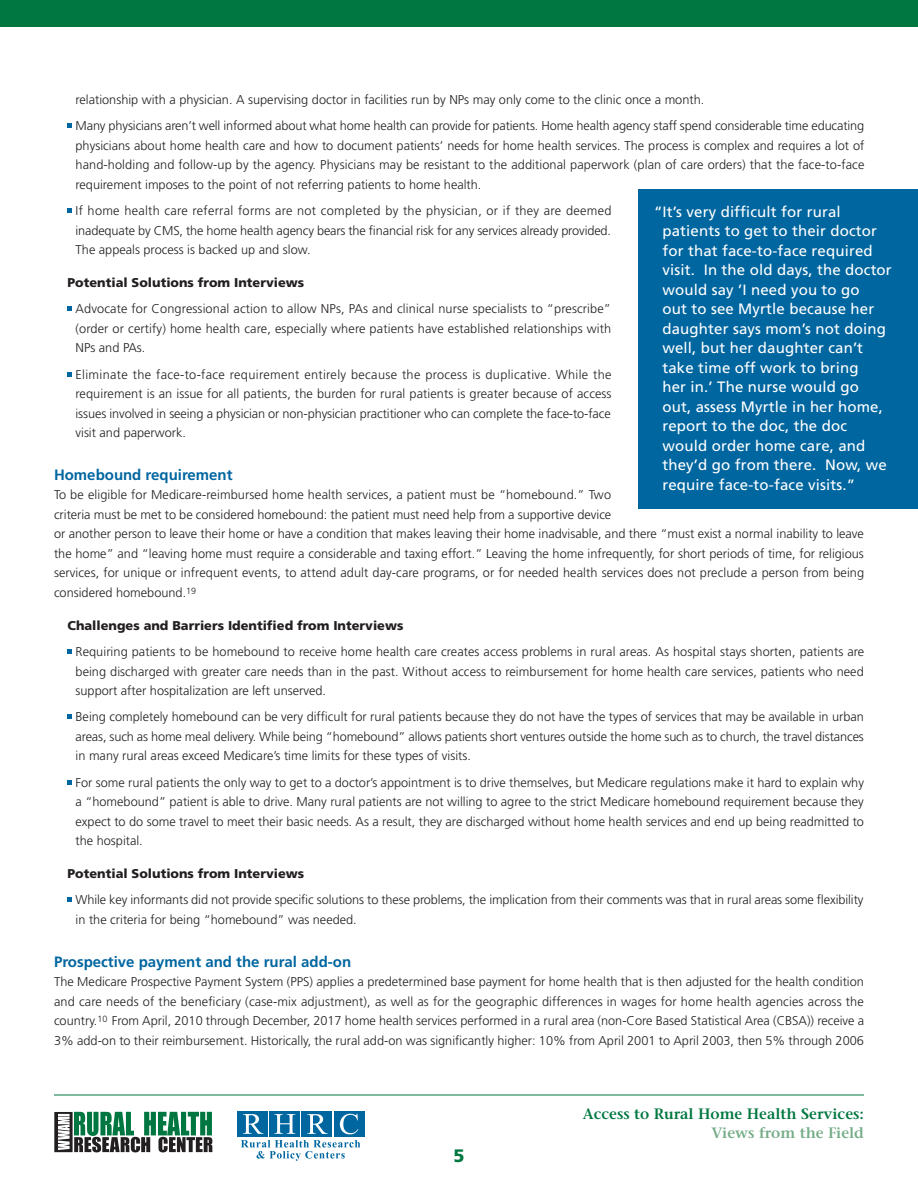
<style>
.page{position:relative;width:918px;height:1188px;background:#fff}
.page>*{position:absolute;margin:0;border:0;box-sizing:border-box;transform-origin:0 0}
.t1{font:900 18px "Frutiger";color:#007740}
.Sidebar_10_13{font:15px/19.5px "Frutiger";letter-spacing:.01em;color:#fff}
.Blue_Subs{font:700 15px "Frutiger";color:#0066a0}
.t2{font:600 15px "Stone Serif";color:#007740}
.t3{font:600 15px "Stone Serif";color:#75ad88}
.Indented_Text{font:300 12.75px/19.5px "Frutiger";color:#231f20;text-align:justify}
.Frutiger_Light_8_5_1{font:300 12.75px/19.5px "Frutiger";color:#231f20}
.Indented_Small_Heade{font:900 12.75px "Frutiger";color:#231f20}
</style>
<div class="page">
<div style="left:0;top:0;width:918px;height:27px;background:#007740"></div>
<hr style="left:54px;top:1095px;width:810px;height:1px;background:#007740">
<svg style="left:54px;top:1112px;width:158px;height:40px"></svg>
<svg style="left:241px;top:1140px;width:119px;height:21px"></svg>
<div style="left:238px;top:1111px;width:30px;height:26px;background:#0066a0"></div>
<div style="left:269px;top:1111px;width:31px;height:26px;background:#0066a0"></div>
<div style="left:302px;top:1111px;width:30px;height:26px;background:#0066a0"></div>
<div style="left:334px;top:1111px;width:30px;height:26px;background:#0066a0"></div>
<svg style="left:243px;top:1114px;width:20px;height:20px"></svg>
<svg style="left:274px;top:1114px;width:21px;height:20px"></svg>
<svg style="left:307px;top:1114px;width:21px;height:20px"></svg>
<svg style="left:340px;top:1114px;width:18px;height:20px"></svg>
<svg style="left:68px;top:124px;width:4px;height:4px"></svg>
<svg style="left:68px;top:208px;width:4px;height:5px"></svg>
<svg style="left:68px;top:307px;width:4px;height:4px"></svg>
<svg style="left:68px;top:372px;width:4px;height:4px"></svg>
<svg style="left:68px;top:649px;width:4px;height:5px"></svg>
<svg style="left:68px;top:715px;width:4px;height:4px"></svg>
<svg style="left:68px;top:780px;width:4px;height:4px"></svg>
<svg style="left:68px;top:898px;width:4px;height:4px"></svg>
<div style="left:638px;top:189px;width:280px;height:320px;background:#0066a0"></div>
<p class="Indented_Text" style="left:76px;top:90px;width:630px">relationship with a physician. A supervising doctor in facilities run by NPs may only come to the clinic once a month.</p>
<p class="Indented_Text" style="left:76px;top:116px;width:790px">Many physicians aren’t well informed about what home health can provide for patients. Home health agency staff spend considerable time educating physicians about home health care and how to document patients’ needs for home health services. The process is complex and requires a lot of hand-holding and follow-up by the agency. Physicians may be resistant to the additional paperwork (plan of care orders) that the face-to-face requirement imposes to the point of not referring patients to home health.</p>
<p class="Indented_Text" style="left:76px;top:201px;width:537px">If home health care referral forms are not completed by the physician, or if they are deemed inadequate by CMS, the home health agency bears the financial risk for any services already provided.<br>The appeals process is backed up and slow.</p>
<p class="Indented_Small_Heade" style="left:68px;top:275px;width:238px">Potential Solutions from Interviews</p>
<p class="Indented_Text" style="left:76px;top:299px;width:537px">Advocate for Congressional action to allow NPs, PAs and clinical nurse specialists to “prescribe” (order or certify) home health care, especially where patients have established relationships with NPs and PAs.</p>
<p class="Indented_Text" style="left:76px;top:365px;width:538px">Eliminate the face-to-face requirement entirely because the process is duplicative. While the requirement is an issue for all patients, the burden for rural patients is greater because of access issues involved in seeing a physician or non-physician practitioner who can complete the face-to-face visit and paperwork.</p>
<p class="Blue_Subs" style="left:54px;top:466px;width:180px">Homebound requirement</p>
<p class="Frutiger_Light_8_5_1" style="left:54px;top:485px;width:812px">To be eligible for Medicare-reimbursed home health services, a patient must be “homebound.” Two<br>criteria must be met to be considered homebound: the patient must need help from a supportive device<br>or another person to leave their home or have a condition that makes leaving their home inadvisable, and there “must exist a normal inability to leave the home” and “leaving home must require a considerable and taxing effort.” Leaving the home infrequently, for short periods of time, for religious services, for unique or infrequent events, to attend adult day-care programs, or for needed health services does not preclude a person from being considered homebound.<sup>19</sup></p>
<p class="Indented_Small_Heade" style="left:68px;top:618px;width:338px">Challenges and Barriers Identified from Interviews</p>
<p class="Indented_Text" style="left:76px;top:642px;width:790px">Requiring patients to be homebound to receive home health care creates access problems in rural areas. As hospital stays shorten, patients are being discharged with greater care needs than in the past. Without access to reimbursement for home health care services, patients who need support after hospitalization are left unserved.</p>
<p class="Indented_Text" style="left:76px;top:707px;width:790px">Being completely homebound can be very difficult for rural patients because they do not have the types of services that may be available in urban areas, such as home meal delivery. While being “homebound” allows patients short ventures outside the home such as to church, the travel distances in many rural areas exceed Medicare’s time limits for these types of visits.</p>
<p class="Indented_Text" style="left:76px;top:773px;width:790px">For some rural patients the only way to get to a doctor’s appointment is to drive themselves, but Medicare regulations make it hard to explain why a “homebound” patient is able to drive. Many rural patients are not willing to agree to the strict Medicare homebound requirement because they expect to do some travel to meet their basic needs. As a result, they are discharged without home health services and end up being readmitted to the hospital.</p>
<p class="Indented_Small_Heade" style="left:68px;top:866px;width:238px">Potential Solutions from Interviews</p>
<p class="Indented_Text" style="left:76px;top:890px;width:789px">While key informants did not provide specific solutions to these problems, the implication from their comments was that in rural areas some flexibility in the criteria for being “homebound” was needed.</p>
<p class="Blue_Subs" style="left:54px;top:953px;width:299px">Prospective payment and the rural add-on</p>
<p class="Frutiger_Light_8_5_1" style="left:54px;top:972px;width:812px;text-align:justify">The Medicare Prospective Payment System (PPS) applies a predetermined base payment for home health that is then adjusted for the health condition and care needs of the beneficiary (case-mix adjustment), as well as for the geographic differences in wages for home health agencies across the country.<sup>10</sup> From April, 2010 through December, 2017 home health services performed in a rural area (non-Core Based Statistical Area (CBSA)) receive a 3% add-on to their reimbursement. Historically, the rural add-on was significantly higher: 10% from April 2001 to April 2003, then 5% through 2006</p>
<p class="Sidebar_10_13" style="left:662px;top:202px;width:231px;text-indent:-8px">“It’s very difficult for rural patients to get to their doctor for that face-to-face required visit. In the old days, the doctor would say ’I need you to go<br>out to see Myrtle because her daughter says mom’s not doing well, but her daughter can’t take time off work to bring<br>her in.’ The nurse would go<br>out, assess Myrtle in her home, report to the doc, the doc would order home care, and they’d go from there. Now, we require face-to-face visits.”</p>
<h1 class="t1" style="left:453px;top:1145px;width:13px">5</h1>
<p class="t2" style="left:583px;top:1104px;width:283px">Access to Rural Home Health Services:</p>
<p class="t3" style="left:711px;top:1124px;width:154px">Views from the Field</p>
</div>
